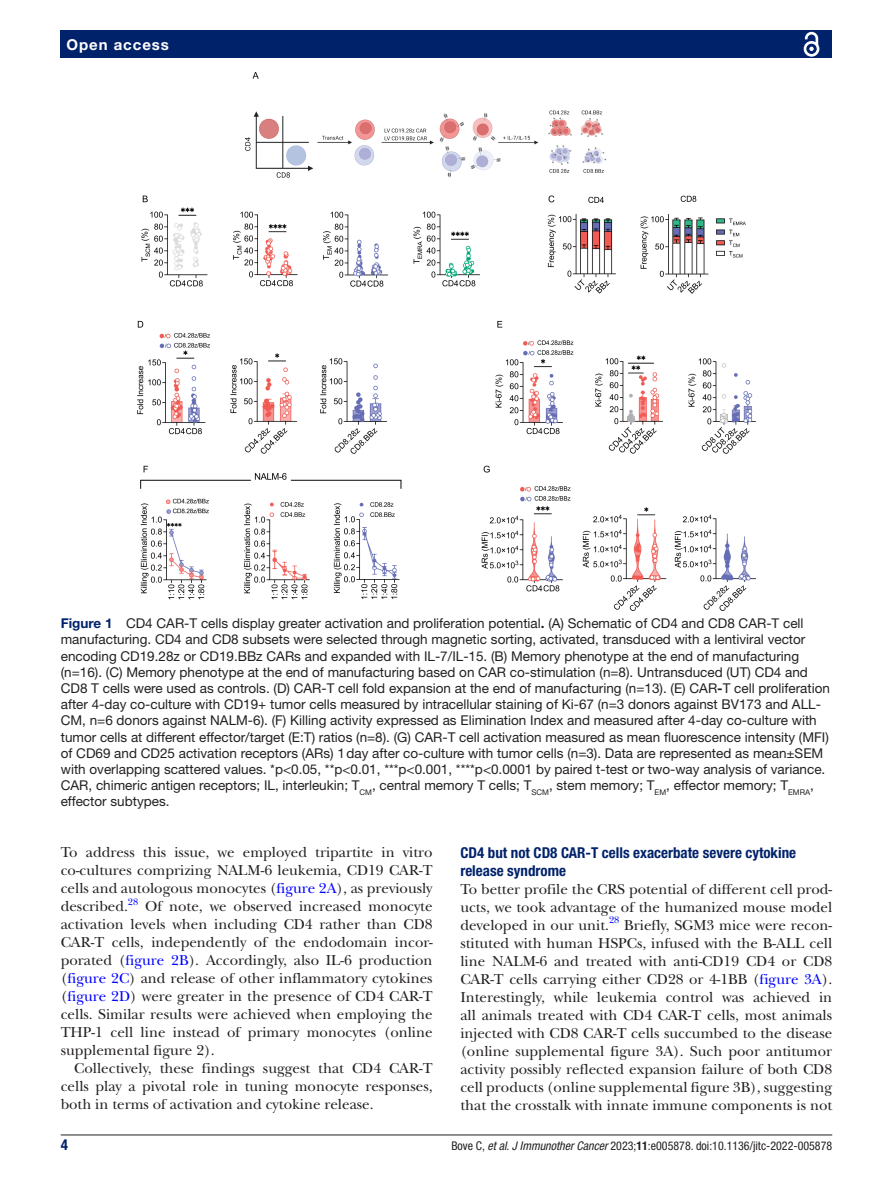
<style>
.page{position:relative;width:893px;height:1191px;background:#fff}
.page>*{position:absolute;margin:0;border:0;box-sizing:border-box;transform-origin:0 0}
.t1{font:15px/18px "New Baskerville";color:#231f20;text-align:justify}
.t2{font:700 condensed 15px/18px "Helvetica Neue LT Std";color:#00226b}
.t3{font:700 15px "Helvetica Neue LT Std";letter-spacing:.065em;color:#fff}
.t4{font:13.5px/16.2px "Helvetica Neue LT Std";color:#231f20}
.t5{font:condensed 12px "Helvetica Neue LT Std";color:#231f20}
.t6{font:9.9px "New Baskerville";color:#00f}
.s1{font-weight:700;color:#00226b}
.s2{font-weight:700}
.s3{color:#00f}
.s4{font-style:italic}
</style>
<div class="page">
<hr style="left:61px;top:1134px;width:771px;height:1px;background:#231f20">
<div style="left:61px;top:31px;width:771px;height:27px;background:#00226b"></div>
<svg style="left:803px;top:31px;width:17px;height:26px"></svg>
<img style="left:138px;top:73px;width:617px;height:537px">
<p class="t3" style="left:66px;top:35px;width:104px">Open access</p>
<p class="t4" style="left:61px;top:615px;width:771px"><span class="s1">Figure 1</span> CD4 CAR-T cells display greater activation and proliferation potential<span class="s2">.</span> (A) Schematic of CD4 and CD8 CAR-T cell manufacturing. CD4 and CD8 subsets were selected through magnetic sorting, activated, transduced with a lentiviral vector encoding CD19.28z or CD19.BBz CARs and expanded with IL-7/IL-15. (B) Memory phenotype at the end of manufacturing (n=16). (C) Memory phenotype at the end of manufacturing based on CAR co-stimulation (n=8). Untransduced (UT) CD4 and CD8 T cells were used as controls. (D) CAR-T cell fold expansion at the end of manufacturing (n=13). (E) CAR<span class="s2">-</span>T cell proliferation after 4-day co-culture with CD19+ tumor cells measured by intracellular staining of Ki-67 (n=3 donors against BV173 and ALL-CM, n=6 donors against NALM-6). (F) Killing activity expressed as Elimination Index and measured after 4-day co-culture with tumor cells at different effector/target (E:T) ratios (n=8). (G) CAR-T cell activation measured as mean fluorescence intensity (MFI) of CD69 and CD25 activation receptors (ARs) 1day after co-culture with tumor cells (n=3). Data are represented as mean±SEM with overlapping scattered values. *p&lt;0.05, **p&lt;0.01, ***p&lt;0.001, ****p&lt;0.0001 by paired t-test or two-way analysis of variance.<br>CAR, chimeric antigen receptors; IL, interleukin; T<sub>CM</sub>, central memory T cells; T<sub>SCM</sub>, stem memory; T<sub>EM</sub>, effector memory; T<sub>EMRA</sub>, effector subtypes.</p>
<p class="t1" style="left:61px;top:843px;width:373px">To address this issue, we employed tripartite in vitro co-cultures comprizing NALM-6 leukemia, CD19 CAR-T cells and autologous monocytes (<span class="s3">figure 2A</span>), as previously described.</p>
<p class="t6" style="left:128px;top:895px;width:12px">28</p>
<p class="t1" style="left:61px;top:897px;width:373px;text-indent:84px">Of note, we observed increased monocyte activation levels when including CD4 rather than CD8<br>CAR-T cells, independently of the endodomain incor&shy;porated (<span class="s3">figure 2B</span>). Accordingly, also IL-6 production (<span class="s3">figure 2C</span>) and release of other inflammatory cytokines (<span class="s3">figure 2D</span>) were greater in the presence of CD4 CAR-T cells. Similar results were achieved when employing the THP-1 cell line instead of primary monocytes (online supplemental figure 2).</p>
<p class="t1" style="left:61px;top:1059px;width:373px;text-indent:14px">Collectively, these findings suggest that CD4 CAR-T cells play a pivotal role in tuning monocyte responses, both in terms of activation and cytokine release.</p>
<p class="t2" style="left:460px;top:843px;width:337px">CD4 but not CD8 CAR-T cells exacerbate severe cytokine release syndrome</p>
<p class="t1" style="left:460px;top:880px;width:373px">To better profile the CRS potential of different cell prod&shy;ucts, we took advantage of the humanized mouse model developed in our unit.</p>
<p class="t6" style="left:609px;top:914px;width:12px">28</p>
<p class="t1" style="left:460px;top:916px;width:373px;text-indent:164px">Briefly, SGM3 mice were recon&shy;stituted with human HSPCs, infused with the B-ALL cell line NALM-6 and treated with anti-CD19 CD4 or CD8<br>CAR-T cells carrying either CD28 or 4-1BB (<span class="s3">figure 3A</span>).<br>Interestingly, while leukemia control was achieved in all animals treated with CD4 CAR-T cells, most animals injected with CD8 CAR-T cells succumbed to the disease (online supplemental figure 3A). Such poor antitumor activity possibly reflected expansion failure of both CD8 cell products (online supplemental figure 3B), suggesting that the crosstalk with innate immune components is not</p>
<p class="t2" style="left:61px;top:1135px;width:9px">4</p>
<p class="t5" style="left:451px;top:1138px;width:382px">Bove C, <span class="s4">et al</span>. <span class="s4">J Immunother Cancer</span> 2023;<span class="s2">11</span>:e005878. doi:10.1136/jitc-2022-005878</p>
</div>
